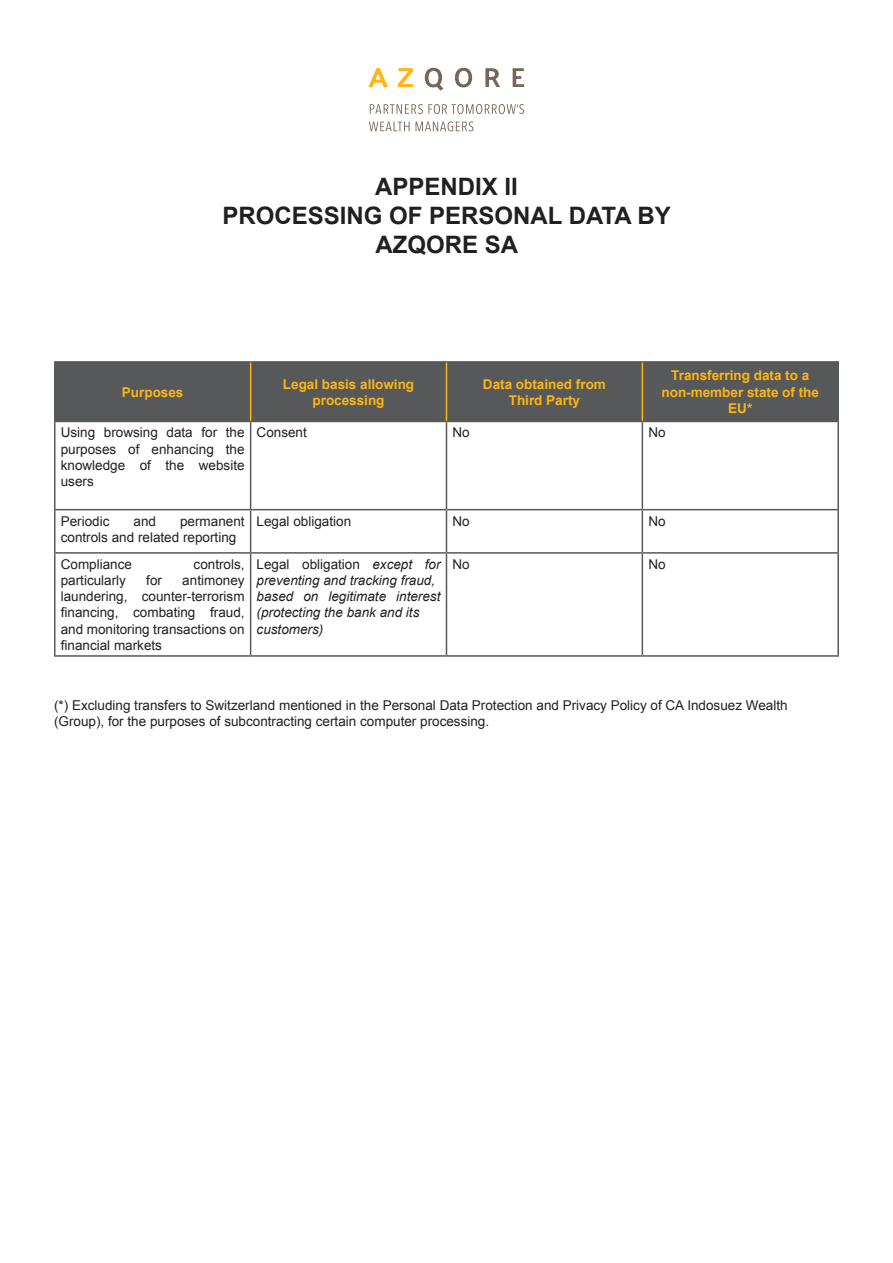
<style>
.page{position:relative;width:893px;height:1263px;background:#fff}
.page>*{position:absolute;margin:0;border:0;box-sizing:border-box;transform-origin:0 0}
.t1{font:700 24px "Arial";color:#231f20}
.t2{font:13.5px/16.2px "Arial";color:#231f20;text-align:justify}
.t3{font:italic 13.5px/16.2px "Arial";color:#231f20}
.t4{font:700 13.5px/16.2px "Arial";color:#fcb615;text-align:center}
.s1{font-style:normal}
</style>
<div class="page">
<svg style="left:370px;top:104px;width:154px;height:10px"></svg>
<svg style="left:369px;top:122px;width:41px;height:9px"></svg>
<svg style="left:416px;top:121px;width:57px;height:10px"></svg>
<svg style="left:398px;top:68px;width:15px;height:19px"></svg>
<svg style="left:455px;top:68px;width:17px;height:19px"></svg>
<svg style="left:513px;top:68px;width:11px;height:19px"></svg>
<svg style="left:425px;top:68px;width:18px;height:23px"></svg>
<svg style="left:485px;top:68px;width:15px;height:19px"></svg>
<svg style="left:369px;top:68px;width:19px;height:20px"></svg>
<div style="left:56px;top:363px;width:781px;height:58px;background:#57585a"></div>
<hr style="left:54px;top:422px;width:2px;height:87px;background:#57585a">
<hr style="left:250px;top:422px;width:1px;height:87px;background:#57585a">
<hr style="left:446px;top:422px;width:1px;height:87px;background:#57585a">
<hr style="left:642px;top:422px;width:1px;height:87px;background:#57585a">
<hr style="left:837px;top:422px;width:2px;height:87px;background:#57585a">
<hr style="left:54px;top:509px;width:197px;height:1px;background:#57585a">
<hr style="left:54px;top:510px;width:2px;height:42px;background:#57585a">
<hr style="left:251px;top:509px;width:195px;height:1px;background:#57585a">
<hr style="left:250px;top:510px;width:1px;height:42px;background:#57585a">
<hr style="left:446px;top:509px;width:196px;height:1px;background:#57585a">
<hr style="left:446px;top:510px;width:1px;height:42px;background:#57585a">
<hr style="left:642px;top:509px;width:197px;height:1px;background:#57585a">
<hr style="left:642px;top:510px;width:1px;height:42px;background:#57585a">
<hr style="left:837px;top:510px;width:2px;height:42px;background:#57585a">
<hr style="left:54px;top:552px;width:197px;height:2px;background:#57585a">
<hr style="left:54px;top:554px;width:2px;height:101px;background:#57585a">
<hr style="left:251px;top:552px;width:195px;height:2px;background:#57585a">
<hr style="left:250px;top:554px;width:1px;height:101px;background:#57585a">
<hr style="left:446px;top:552px;width:196px;height:2px;background:#57585a">
<hr style="left:446px;top:554px;width:1px;height:101px;background:#57585a">
<hr style="left:642px;top:552px;width:197px;height:2px;background:#57585a">
<hr style="left:642px;top:554px;width:1px;height:101px;background:#57585a">
<hr style="left:837px;top:554px;width:2px;height:101px;background:#57585a">
<hr style="left:54px;top:655px;width:197px;height:2px;background:#57585a">
<hr style="left:251px;top:655px;width:195px;height:2px;background:#57585a">
<hr style="left:446px;top:655px;width:196px;height:2px;background:#57585a">
<hr style="left:642px;top:655px;width:197px;height:2px;background:#57585a">
<hr style="left:54px;top:361px;width:197px;height:2px;background:#57585a">
<hr style="left:54px;top:363px;width:2px;height:58px;background:#57585a">
<hr style="left:251px;top:361px;width:195px;height:2px;background:#57585a">
<hr style="left:446px;top:361px;width:196px;height:2px;background:#57585a">
<hr style="left:642px;top:361px;width:197px;height:2px;background:#57585a">
<hr style="left:837px;top:363px;width:2px;height:58px;background:#57585a">
<hr style="left:54px;top:421px;width:197px;height:1px;background:#57585a">
<hr style="left:251px;top:421px;width:195px;height:1px;background:#57585a">
<hr style="left:446px;top:421px;width:196px;height:1px;background:#57585a">
<hr style="left:642px;top:421px;width:197px;height:1px;background:#57585a">
<hr style="left:250px;top:363px;width:1px;height:58px;background:#fcb615">
<hr style="left:446px;top:363px;width:1px;height:58px;background:#fcb615">
<hr style="left:642px;top:363px;width:1px;height:58px;background:#fcb615">
<p class="t1" style="left:375px;top:171px;width:144px">APPENDIX II</p>
<p class="t1" style="left:222px;top:200px;width:450px">PROCESSING OF PERSONAL DATA BY</p>
<p class="t1" style="left:376px;top:229px;width:144px">AZQORE SA</p>
<p class="t4" style="left:122px;top:384px;width:63px">Purposes</p>
<p class="t4" style="left:283px;top:376px;width:133px">Legal basis allowing</p>
<p class="t4" style="left:313px;top:392px;width:74px">processing</p>
<p class="t4" style="left:483px;top:376px;width:125px">Data obtained from</p>
<p class="t4" style="left:509px;top:392px;width:73px">Third Party</p>
<p class="t4" style="left:661px;top:368px;width:159px">Transferring data to a non-member state of the<br>EU*</p>
<p class="t2" style="left:61px;top:425px;width:185px">Using browsing data for the purposes of enhancing the knowledge of the website users</p>
<p class="t2" style="left:257px;top:425px;width:52px">Consent</p>
<p class="t2" style="left:452px;top:425px;width:19px">No</p>
<p class="t2" style="left:648px;top:425px;width:19px">No</p>
<p class="t2" style="left:61px;top:513px;width:50px">Periodic</p>
<p class="t2" style="left:134px;top:513px;width:24px">and</p>
<p class="t2" style="left:61px;top:513px;width:185px;text-indent:119px">permanent controls and related reporting</p>
<p class="t2" style="left:257px;top:513px;width:96px">Legal obligation</p>
<p class="t2" style="left:452px;top:513px;width:19px">No</p>
<p class="t2" style="left:648px;top:513px;width:19px">No</p>
<p class="t2" style="left:61px;top:556px;width:73px">Compliance</p>
<p class="t2" style="left:194px;top:556px;width:53px">controls,</p>
<p class="t2" style="left:61px;top:572px;width:67px">particularly</p>
<p class="t2" style="left:146px;top:572px;width:17px">for</p>
<p class="t3" style="left:257px;top:556px;width:185px"><span class="s1">Legal obligation</span> except for preventing and tracking fraud,</p>
<p class="t3" style="left:257px;top:588px;width:185px">based on legitimate interest (protecting the bank and its</p>
<p class="t3" style="left:257px;top:621px;width:68px">customers)</p>
<p class="t2" style="left:452px;top:556px;width:19px">No</p>
<p class="t2" style="left:648px;top:556px;width:19px">No</p>
<p class="t2" style="left:61px;top:572px;width:185px;text-indent:122px">antimoney laundering, counter-terrorism financing, combating fraud, and monitoring transactions on financial markets</p>
<p class="t2" style="left:54px;top:697px;width:735px">(*) Excluding transfers to Switzerland mentioned in the Personal Data Protection and Privacy Policy of CA Indosuez Wealth</p>
<p class="t2" style="left:54px;top:713px;width:437px">(Group), for the purposes of subcontracting certain computer processing.</p>
</div>
